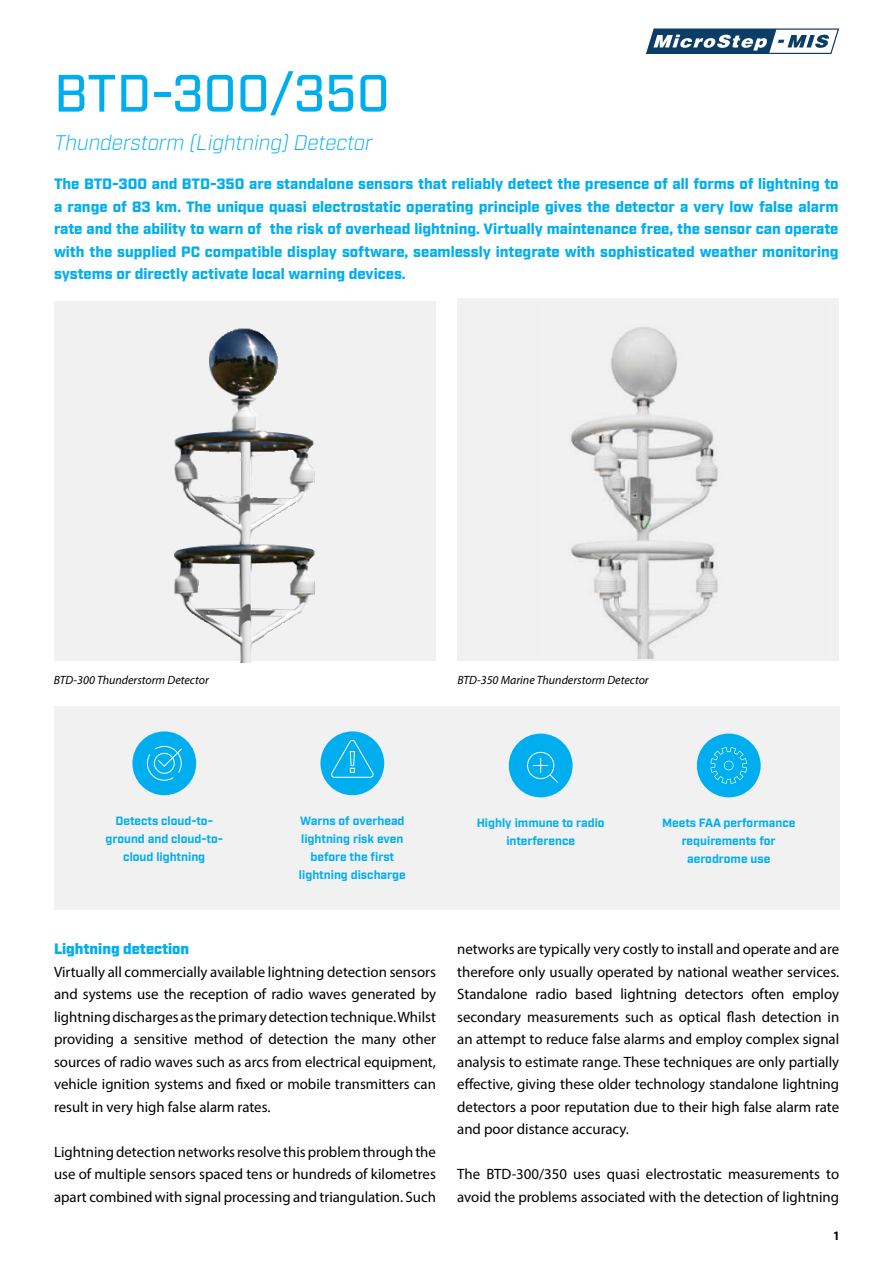
<style>
.page{position:relative;width:893px;height:1263px;background:#fff}
.page>*{position:absolute;margin:0;border:0;box-sizing:border-box;transform-origin:0 0}
.t1{font:500 52.5px "Industry";color:#00aeef}
.t2{font:italic 300 21px "Industry";color:#00aeef}
.t3{font:15px/22.5px "Myriad Pro";color:#000;text-align:justify}
.t4{font:900 15px/22.5px "Industry";color:#00aeef;text-align:justify}
.t5{font:900 15px "Industry";color:#00aeef}
.t6{font:700 12px/18px "Industry";color:#00aeef;text-align:center}
.t7{font:italic 12px "Myriad Pro";color:#000}
.t8{font:700 12px "Industry";color:#000}
</style>
<div class="page">
<svg style="left:646px;top:28px;width:193px;height:26px"></svg>
<div style="left:54px;top:302px;width:382px;height:359px;background:#f1f1f2"></div>
<img style="left:174px;top:328px;width:141px;height:334px">
<div style="left:54px;top:706px;width:785px;height:204px;background:#f1f1f2"></div>
<div style="left:132px;top:731px;width:64px;height:64px;background:#00aeef;border-radius:50%"></div>
<svg style="left:147px;top:746px;width:35px;height:35px"></svg>
<div style="left:320px;top:731px;width:64px;height:64px;background:#00aeef;border-radius:50%"></div>
<svg style="left:331px;top:739px;width:44px;height:39px"></svg>
<div style="left:697px;top:733px;width:64px;height:64px;background:#00aeef;border-radius:50%"></div>
<svg style="left:710px;top:747px;width:37px;height:37px"></svg>
<div style="left:509px;top:733px;width:64px;height:64px;background:#00aeef;border-radius:50%"></div>
<svg style="left:528px;top:752px;width:26px;height:27px"></svg>
<div style="left:527px;top:752px;width:27px;height:27px;border:1px solid #fff;border-radius:50%"></div>
<svg style="left:533px;top:758px;width:25px;height:25px"></svg>
<div style="left:458px;top:299px;width:381px;height:362px;background:#f1f1f2"></div>
<img style="left:570px;top:327px;width:148px;height:331px">
<h1 class="t1" style="left:54px;top:62px;width:337px">BTD-300/350</h1>
<h2 class="t2" style="left:54px;top:130px;width:320px">Thunderstorm (Lightning) Detector</h2>
<p class="t4" style="left:54px;top:173px;width:786px">The BTD-300 and BTD-350 are standalone sensors that reliably detect the presence of all forms of lightning to a range of 83 km. The unique quasi electrostatic operating principle gives the detector a very low false alarm rate and the ability to warn of the risk of overhead lightning. Virtually maintenance free, the sensor can operate with the supplied PC compatible display software, seamlessly integrate with sophisticated weather monitoring systems or directly activate local warning devices.</p>
<p class="t7" style="left:54px;top:673px;width:157px">BTD-300 Thunderstorm Detector</p>
<p class="t7" style="left:457px;top:673px;width:193px">BTD-350 Marine Thunderstorm Detector</p>
<p class="t6" style="left:105px;top:813px;width:119px">Detects cloud-to&shy;ground and cloud-to&shy;cloud lightning</p>
<p class="t6" style="left:477px;top:815px;width:130px">Highly immune to radio interference</p>
<p class="t6" style="left:662px;top:815px;width:135px">Meets FAA performance requirements for aerodrome use</p>
<p class="t6" style="left:299px;top:813px;width:108px">Warns of overhead lightning risk even before the first lightning discharge</p>
<p class="t5" style="left:54px;top:940px;width:137px">Lightning detection</p>
<p class="t3" style="left:54px;top:960px;width:383px">Virtually all commercially available lightning detection sensors and systems use the reception of radio waves generated by lightning discharges as the primary detection technique. Whilst providing a sensitive method of detection the many other sources of radio waves such as arcs from electrical equipment, vehicle ignition systems and fixed or mobile transmitters can result in very high false alarm rates.</p>
<p class="t3" style="left:54px;top:1140px;width:383px">Lightning detection networks resolve this problem through the use of multiple sensors spaced tens or hundreds of kilometres apart combined with signal processing and triangulation. Such</p>
<p class="t3" style="left:457px;top:937px;width:383px">networks are typically very costly to install and operate and are therefore only usually operated by national weather services.<br>Standalone radio based lightning detectors often employ secondary measurements such as optical flash detection in an attempt to reduce false alarms and employ complex signal analysis to estimate range. These techniques are only partially effective, giving these older technology standalone lightning detectors a poor reputation due to their high false alarm rate and poor distance accuracy.</p>
<p class="t3" style="left:457px;top:1162px;width:383px">The BTD-300/350 uses quasi electrostatic measurements to avoid the problems associated with the detection of lightning</p>
<p class="t8" style="left:834px;top:1229px;width:7px">1</p>
</div>
